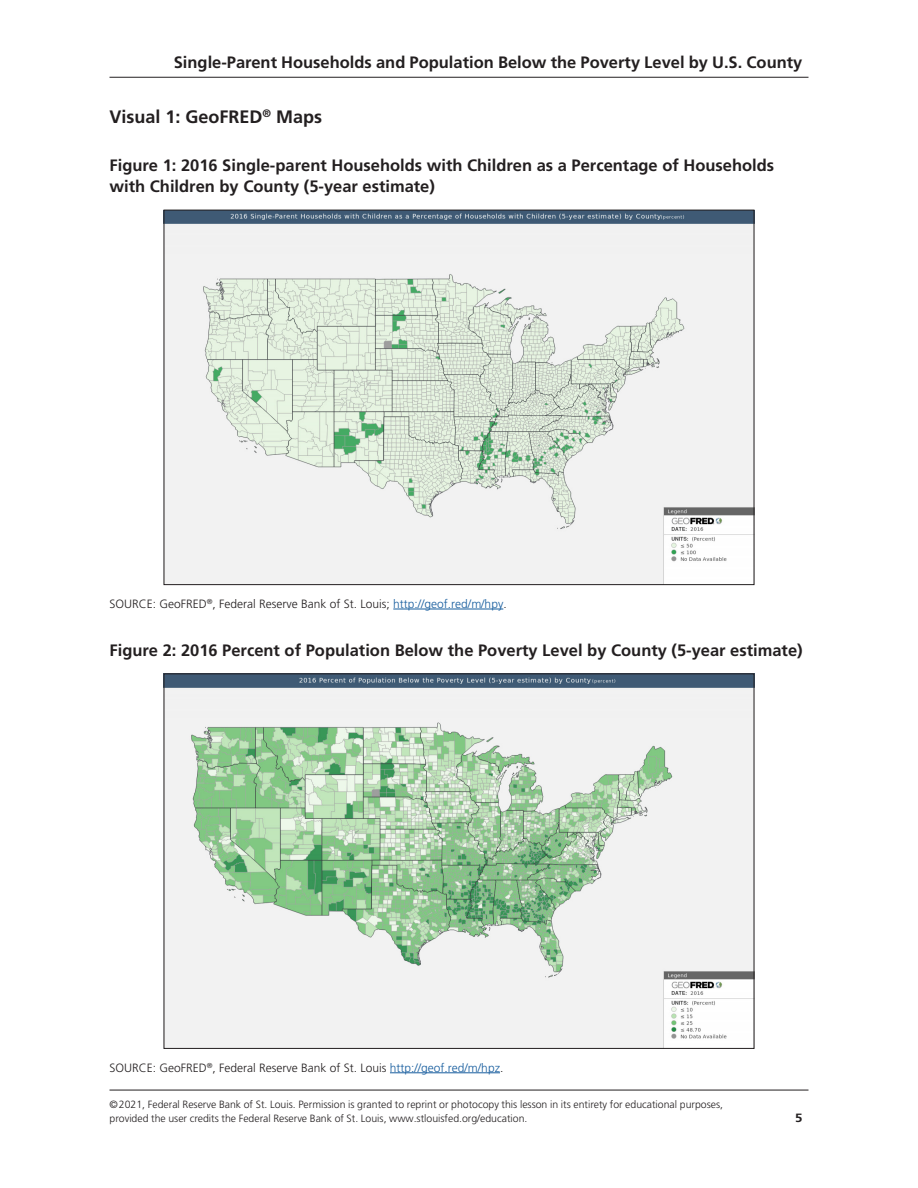
<style>
.page{position:relative;width:918px;height:1188px;background:#fff}
.page>*{position:absolute;margin:0;border:0;box-sizing:border-box;transform-origin:0 0}
.Handout_Head{font:700 18px "Frutiger";color:#231f20}
.Procedure{font:700 16.5px/21px "Frutiger";color:#231f20}
.Procedure-2{font:300 12px "Frutiger";color:#231f20}
.t1{font:700 12px "Frutiger";color:#231f20;scale:1.1 1}
.t2{font:300 10.5px/13.5px "Frutiger";color:#231f20}
.s1{color:#175d9e}
</style>
<div class="page">
<hr style="left:393px;top:609px;width:110px;height:1px;background:#175d9e">
<hr style="left:390px;top:1072px;width:110px;height:1px;background:#175d9e">
<hr style="left:110px;top:77px;width:698px;height:1px;background:#231f20">
<hr style="left:110px;top:1090px;width:698px;height:1px;background:#231f20">
<img style="left:166px;top:212px;width:586px;height:371px">
<img style="left:166px;top:676px;width:586px;height:371px">
<p class="Procedure" style="left:174px;top:52px;width:630px">Single-Parent Households and Population Below the Poverty Level by U.S. County</p>
<p class="Handout_Head" style="left:110px;top:106px;width:214px">Visual 1: GeoFRED<sup>®</sup> Maps</p>
<p class="Procedure" style="left:110px;top:155px;width:666px">Figure 1: 2016 Single-parent Households with Children as a Percentage of Households with Children by County (5-year estimate)</p>
<p class="Procedure-2" style="left:110px;top:597px;width:399px">SOURCE: GeoFRED<sup>®</sup>, Federal Reserve Bank of St. Louis; <span class="s1">http://geof.red/m/hpy</span>.</p>
<p class="Procedure" style="left:110px;top:640px;width:695px">Figure 2: 2016 Percent of Population Below the Poverty Level by County (5-year estimate)</p>
<p class="Procedure-2" style="left:110px;top:1061px;width:395px">SOURCE: GeoFRED<sup>®</sup>, Federal Reserve Bank of St. Louis <span class="s1">http://geof.red/m/hpz</span>.</p>
<p class="t2" style="left:110px;top:1098px;width:615px">©2021, Federal Reserve Bank of St. Louis. Permission is granted to reprint or photocopy this lesson in its entirety for educational purposes, provided the user credits the Federal Reserve Bank of St. Louis, www.stlouisfed.org/education.</p>
<p class="t1" style="left:795px;top:1111px;width:8px">5</p>
</div>
